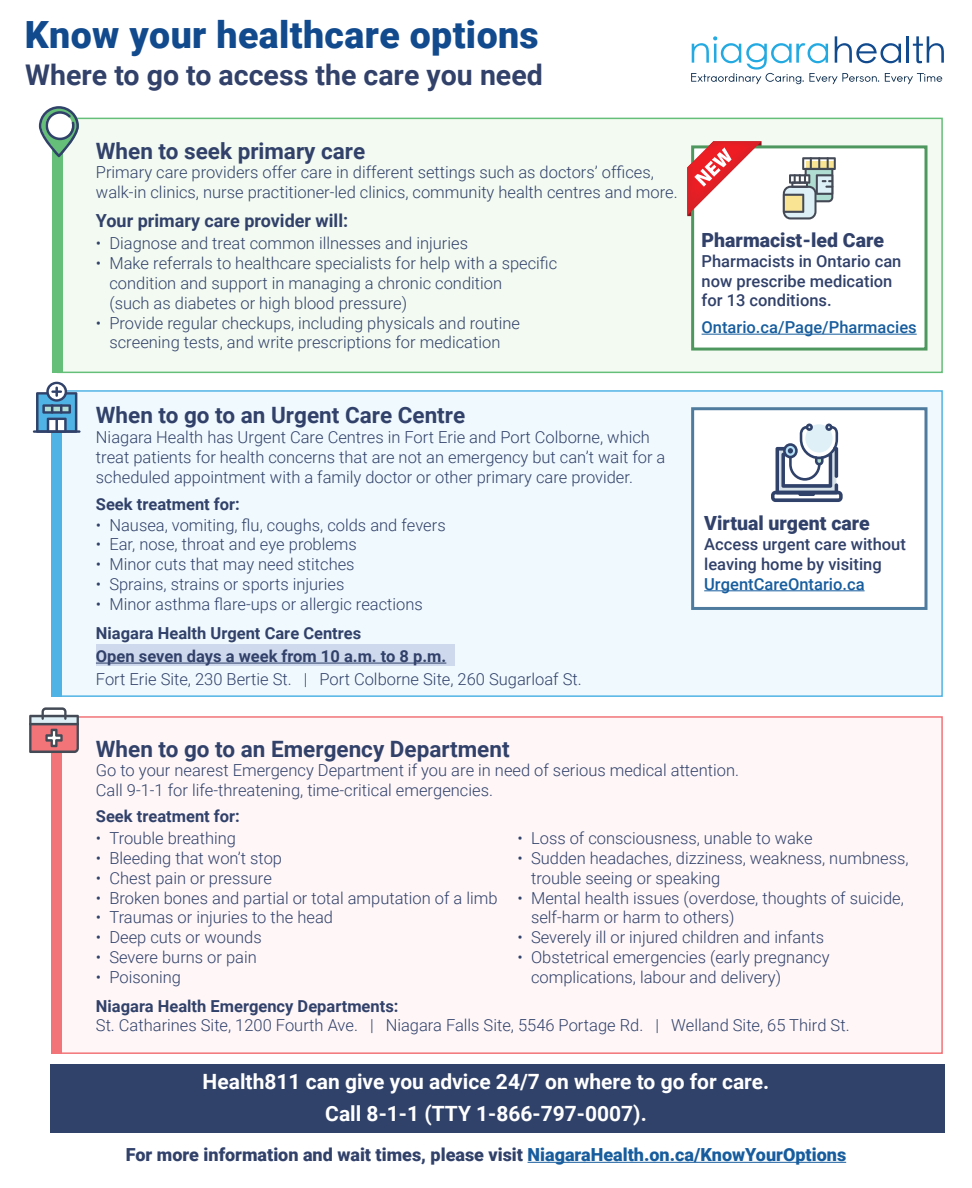
<style>
.page{position:relative;width:972px;height:1188px;background:#fff}
.page>*{position:absolute;margin:0;border:0;box-sizing:border-box;transform-origin:0 0}
.t1{font:900 37.5px "Roboto";letter-spacing:.01em;color:#124a8e}
.t2{font:700 28.5px "Roboto";color:#31416a}
.t3{font:700 22.5px "Roboto";color:#31416a}
.t4{font:700 21px/32px "Roboto";color:#fff;text-align:center}
.t5{font:900 19.5px "Roboto";color:#31416a}
.t6{font:900 18px "Roboto";color:#31416a}
.t7{font:700 18px "Roboto";color:#31416a}
.t8{font:300 16.5px/19.8px "Roboto";color:#31416a}
.t9{font:700 16.5px "Roboto";color:#31416a}
.t10{font:500 16.5px/19.8px "Roboto";color:#31416a}
.t11{font:500 16.5px "Roboto";color:#175d9e}
.s1{color:#175d9e}
</style>
<div class="page">
<div style="left:50px;top:1065px;width:895px;height:68px;background:#31426a"></div>
<svg style="left:691px;top:36px;width:253px;height:48px"></svg>
<hr style="left:528px;top:1162px;width:318px;height:1px;background:#175d9e">
<div style="left:57px;top:118px;width:886px;height:255px;background:#f3faf1;border:2px solid #65bf78"></div>
<div style="left:691px;top:145px;width:237px;height:206px;background:#fff;border:3px solid #4e985f"></div>
<svg style="left:687px;top:141px;width:75px;height:75px"></svg>
<svg style="left:783px;top:157px;width:53px;height:62px"></svg>
<hr style="left:702px;top:334px;width:215px;height:1px;background:#175d9e">
<div style="left:53px;top:146px;width:10px;height:227px;background:#65bf78"></div>
<svg style="left:39px;top:106px;width:40px;height:51px"></svg>
<div style="left:57px;top:390px;width:886px;height:307px;background:#f0f9fd;border:2px solid #50b3e5"></div>
<div style="left:691px;top:407px;width:237px;height:203px;background:#fff;border:3px solid #4e7b9e"></div>
<svg style="left:771px;top:424px;width:72px;height:78px"></svg>
<hr style="left:704px;top:590px;width:161px;height:1px;background:#175d9e">
<div style="left:52px;top:432px;width:10px;height:265px;background:#50b3e5"></div>
<hr style="left:33px;top:430px;width:48px;height:3px;background:#31426a">
<svg style="left:36px;top:382px;width:41px;height:51px"></svg>
<div style="left:57px;top:716px;width:886px;height:338px;background:#fef6f7;border:2px solid #f27478"></div>
<div style="left:52px;top:737px;width:10px;height:317px;background:#f27478"></div>
<svg style="left:29px;top:707px;width:50px;height:46px"></svg>
<div style="left:96px;top:645px;width:359px;height:21px;background:#cfd9ed"></div>
<hr style="left:96px;top:663px;width:350px;height:1px;background:#31416a">
<h1 class="t1" style="left:25px;top:9px;width:515px">Know your healthcare options</h1>
<h2 class="t2" style="left:25px;top:55px;width:519px">Where to go to access the care you need</h2>
<h3 class="t3" style="left:96px;top:135px;width:271px">When to seek primary care</h3>
<p class="t8" style="left:96px;top:162px;width:583px">Primary care providers offer care in different settings such as doctors’ offices, walk-in clinics, nurse practitioner-led clinics, community health centres and more.</p>
<p class="t8" style="left:96px;top:233px;width:374px">• Diagnose and treat common illnesses and injuries</p>
<p class="t8" style="left:109px;top:253px;width:449px;text-indent:-13px">• Make referrals to healthcare specialists for help with a specific condition and support in managing a chronic condition<br>(such as diabetes or high blood pressure)</p>
<p class="t8" style="left:96px;top:312px;width:426px;text-align:center">• Provide regular checkups, including physicals and routine screening tests, and write prescriptions for medication</p>
<p class="t7" style="left:96px;top:208px;width:254px">Your primary care provider will:</p>
<h3 class="t3" style="left:96px;top:400px;width:371px">When to go to an Urgent Care Centre</h3>
<p class="t8" style="left:96px;top:427px;width:571px">Niagara Health has Urgent Care Centres in Fort Erie and Port Colborne, which treat patients for health concerns that are not an emergency but can’t wait for a scheduled appointment with a family doctor or other primary care provider.</p>
<p class="t9" style="left:96px;top:492px;width:145px">Seek treatment for:</p>
<p class="t8" style="left:96px;top:514px;width:351px">• Nausea, vomiting, flu, coughs, colds and fevers</p>
<p class="t8" style="left:96px;top:534px;width:263px">• Ear, nose, throat and eye problems</p>
<p class="t8" style="left:96px;top:554px;width:260px">• Minor cuts that may need stitches</p>
<p class="t8" style="left:96px;top:574px;width:250px">• Sprains, strains or sports injuries</p>
<p class="t8" style="left:96px;top:593px;width:329px">• Minor asthma flare-ups or allergic reactions</p>
<p class="t9" style="left:96px;top:622px;width:267px">Niagara Health Urgent Care Centres</p>
<p class="t8" style="left:96px;top:669px;width:487px">Fort Erie Site, 230 Bertie St. | Port Colborne Site, 260 Sugarloaf St.</p>
<p class="t9" style="left:96px;top:644px;width:352px">Open seven days a week from 10 a.m. to 8 p.m.</p>
<p class="t5" style="left:702px;top:226px;width:184px">Pharmacist-led Care</p>
<p class="t10" style="left:702px;top:250px;width:201px">Pharmacists in Ontario can now prescribe medication for 13 conditions.</p>
<p class="t11" style="left:702px;top:316px;width:217px">Ontario.ca/Page/Pharmacies</p>
<p class="t5" style="left:704px;top:510px;width:167px">Virtual urgent care</p>
<p class="t10" style="left:704px;top:534px;width:203px">Access urgent care without leaving home by visiting</p>
<p class="t11" style="left:704px;top:572px;width:162px">UrgentCareOntario.ca</p>
<h3 class="t3" style="left:96px;top:733px;width:415px">When to go to an Emergency Department</h3>
<p class="t8" style="left:96px;top:760px;width:645px">Go to your nearest Emergency Department if you are in need of serious medical attention.<br>Call 9-1-1 for life-threatening, time-critical emergencies.</p>
<p class="t9" style="left:96px;top:805px;width:145px">Seek treatment for:</p>
<p class="t8" style="left:96px;top:828px;width:142px">• Trouble breathing</p>
<p class="t8" style="left:96px;top:848px;width:188px">• Bleeding that won’t stop</p>
<p class="t8" style="left:96px;top:867px;width:178px">• Chest pain or pressure</p>
<p class="t8" style="left:96px;top:887px;width:403px">• Broken bones and partial or total amputation of a limb</p>
<p class="t8" style="left:96px;top:907px;width:239px">• Traumas or injuries to the head</p>
<p class="t8" style="left:96px;top:927px;width:167px">• Deep cuts or wounds</p>
<p class="t8" style="left:96px;top:947px;width:162px">• Severe burns or pain</p>
<p class="t8" style="left:96px;top:966px;width:87px">• Poisoning</p>
<p class="t8" style="left:518px;top:828px;width:296px">• Loss of consciousness, unable to wake</p>
<p class="t8" style="left:531px;top:848px;width:379px;text-indent:-13px">• Sudden headaches, dizziness, weakness, numbness, trouble seeing or speaking</p>
<p class="t8" style="left:531px;top:887px;width:374px;text-indent:-13px">• Mental health issues (overdose, thoughts of suicide, self-harm or harm to others)</p>
<p class="t8" style="left:518px;top:927px;width:308px">• Severely ill or injured children and infants</p>
<p class="t8" style="left:531px;top:947px;width:300px;text-indent:-13px">• Obstetrical emergencies (early pregnancy complications, labour and delivery)</p>
<p class="t9" style="left:96px;top:994px;width:304px">Niagara Health Emergency Departments:</p>
<p class="t8" style="left:96px;top:1015px;width:755px">St. Catharines Site, 1200 Fourth Ave. | Niagara Falls Site, 5546 Portage Rd. | Welland Site, 65 Third St.</p>
<p class="t4" style="left:203px;top:1065px;width:568px">Health811 can give you advice 24/7 on where to go for care.<br>Call 8-1-1 (TTY 1-866-797-0007).</p>
<p class="t6" style="left:126px;top:1142px;width:722px">For more information and wait times, please visit <span class="s1">NiagaraHealth.on.ca/KnowYourOptions</span></p>
</div>
